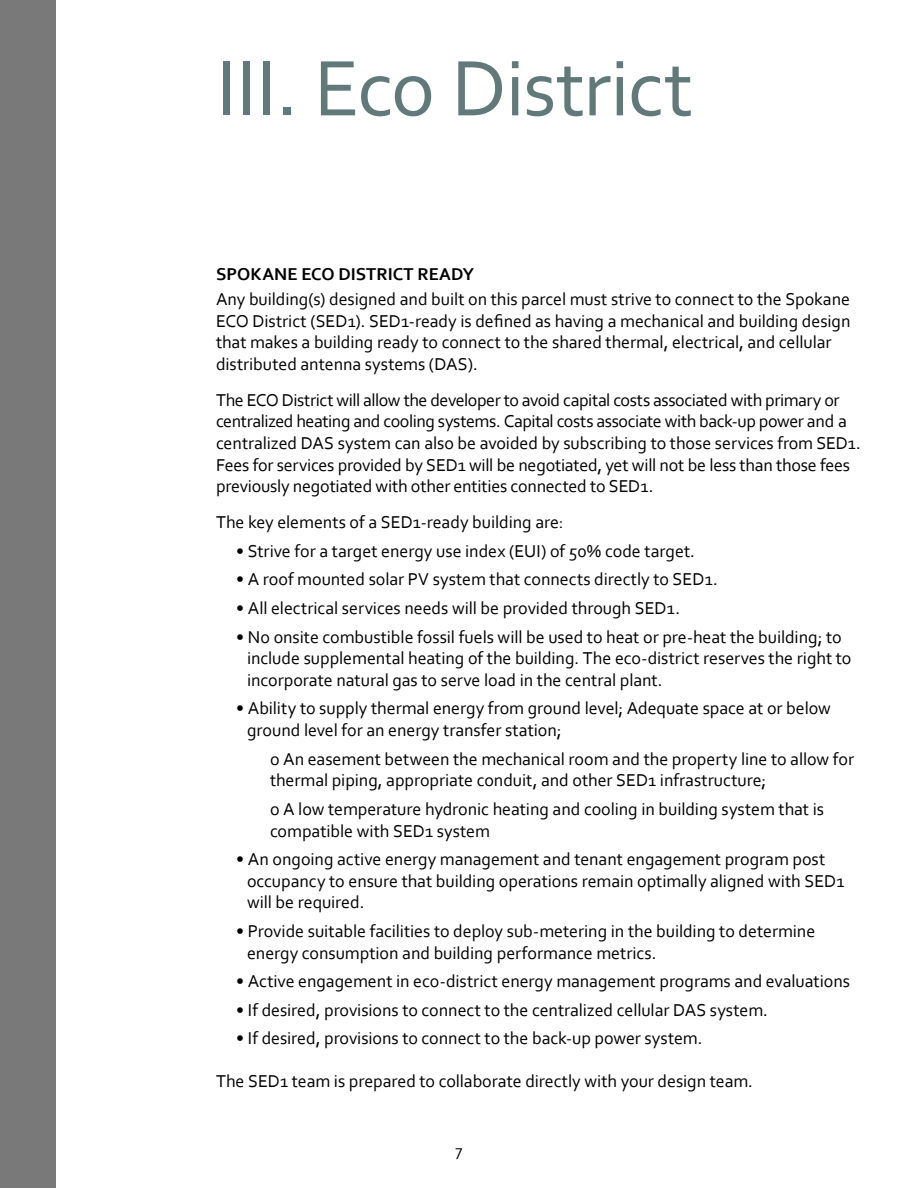
<style>
.page{position:relative;width:918px;height:1188px;background:#fff}
.page>*{position:absolute;margin:0;border:0;box-sizing:border-box;transform-origin:0 0}
.t1{font:82.5px "Corbel";letter-spacing:-.015em;color:#617979}
.t2{font:18px/21.6px "Corbel";letter-spacing:-.005em;color:#000}
.t3{font:700 18px "Corbel";color:#000}
.t4{font:16.5px "Corbel";color:#000}
</style>
<div class="page">
<div style="left:0;top:0;width:56px;height:1188px;background:#797979"></div>
<h1 class="t1" style="left:216px;top:37px;width:479px">III. Eco District</h1>
<p class="t3" style="left:216px;top:263px;width:260px">SPOKANE ECO DISTRICT READY</p>
<p class="t2" style="left:216px;top:288px;width:636px">Any building(s) designed and built on this parcel must strive to connect to the Spokane ECO District (SED1). SED1-ready is defined as having a mechanical and building design that makes a building ready to connect to the shared thermal, electrical, and cellular distributed antenna systems (DAS).</p>
<p class="t2" style="left:216px;top:389px;width:647px">The ECO District will allow the developer to avoid capital costs associated with primary or centralized heating and cooling systems. Capital costs associate with back-up power and a centralized DAS system can also be avoided by subscribing to those services from SED1.<br>Fees for services provided by SED1 will be negotiated, yet will not be less than those fees previously negotiated with other entities connected to SED1.</p>
<p class="t2" style="left:216px;top:511px;width:349px">The key elements of a SED1-ready building are:</p>
<p class="t2" style="left:236px;top:540px;width:460px">• Strive for a target energy use index (EUI) of 50% code target.</p>
<p class="t2" style="left:236px;top:568px;width:483px">• A roof mounted solar PV system that connects directly to SED1.</p>
<p class="t2" style="left:236px;top:597px;width:445px">• All electrical services needs will be provided through SED1.</p>
<p class="t2" style="left:247px;top:625px;width:606px;text-indent:-11px">• No onsite combustible fossil fuels will be used to heat or pre-heat the building; to include supplemental heating of the building. The eco-district reserves the right to incorporate natural gas to serve load in the central plant.</p>
<p class="t2" style="left:247px;top:697px;width:585px;text-indent:-11px">• Ability to supply thermal energy from ground level; Adequate space at or below ground level for an energy transfer station;</p>
<p class="t2" style="left:270px;top:747px;width:586px">o An easement between the mechanical room and the property line to allow for thermal piping, appropriate conduit, and other SED1 infrastructure;</p>
<p class="t2" style="left:270px;top:798px;width:556px">o A low temperature hydronic heating and cooling in building system that is compatible with SED1 system</p>
<p class="t2" style="left:247px;top:848px;width:599px;text-indent:-11px">• An ongoing active energy management and tenant engagement program post occupancy to ensure that building operations remain optimally aligned with SED1 will be required.</p>
<p class="t2" style="left:247px;top:920px;width:570px;text-indent:-11px">• Provide suitable facilities to deploy sub-metering in the building to determine energy consumption and building performance metrics.</p>
<p class="t2" style="left:236px;top:970px;width:615px">• Active engagement in eco-district energy management programs and evaluations</p>
<p class="t2" style="left:236px;top:999px;width:533px">• If desired, provisions to connect to the centralized cellular DAS system.</p>
<p class="t2" style="left:236px;top:1027px;width:468px">• If desired, provisions to connect to the back-up power system.</p>
<p class="t2" style="left:216px;top:1070px;width:539px">The SED1 team is prepared to collaborate directly with your design team.</p>
<p class="t4" style="left:455px;top:1140px;width:9px">7</p>
</div>
